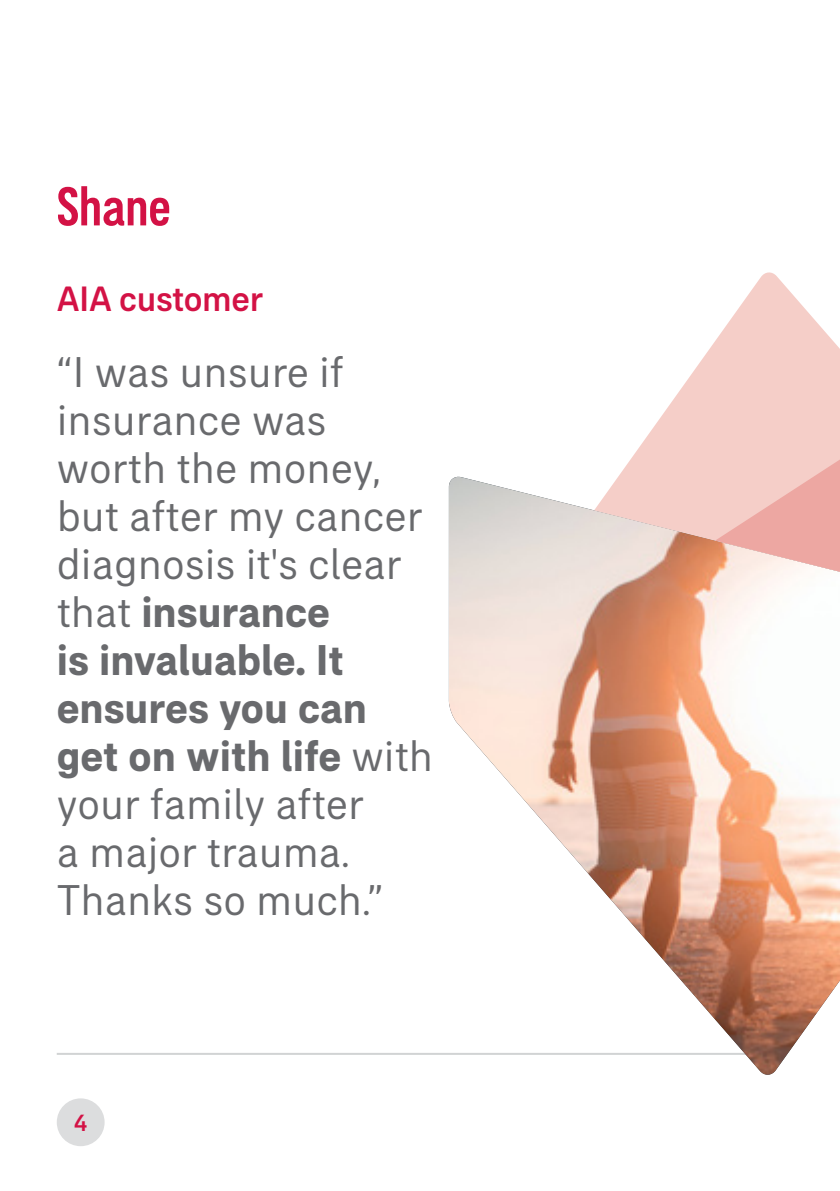
<style>
.page{position:relative;width:840px;height:1191px;background:#fff}
.page>*{position:absolute;margin:0;border:0;box-sizing:border-box;transform-origin:0 0}
.P1_2_-_H2{font:500 condensed 56px "AIA Everest";letter-spacing:-.01em;color:#d31245}
.P5_1_-_Body_Copy{font:44px/48px "AIA Everest";color:#696a6d}
.P3_-_Subheading{font:500 36px "AIA Everest";letter-spacing:-.01em;color:#d31245}
.t1{font:500 24px "AIA Everest";color:#d31245}
.s1{font-weight:700}
</style>
<div class="page">
<hr style="left:57px;top:1052px;width:703px;height:2px;background:#d1d3d4">
<div style="left:57px;top:1098px;width:47px;height:48px;background:#dcddde;border-radius:50%"></div>
<hr style="left:839px;top:0;width:1px;height:1191px;background:#d31245">
<img style="left:448px;top:477px;width:391px;height:598px">
<svg style="left:593px;top:272px;width:246px;height:371px"></svg>
<svg style="left:714px;top:419px;width:125px;height:224px"></svg>
<p class="P1_2_-_H2" style="left:57px;top:175px;width:116px">Shane</p>
<p class="P3_-_Subheading" style="left:57px;top:278px;width:208px">AIA customer</p>
<p class="P5_1_-_Body_Copy" style="left:57px;top:347px;width:378px">“I was unsure if insurance was worth the money, but after my cancer diagnosis it's clear that <span class="s1">insurance<br>is invaluable. It ensures you can get on with life</span> with your family after<br>a major trauma.<br>Thanks so much.”</p>
<p class="t1" style="left:74px;top:1108px;width:15px">4</p>
</div>
